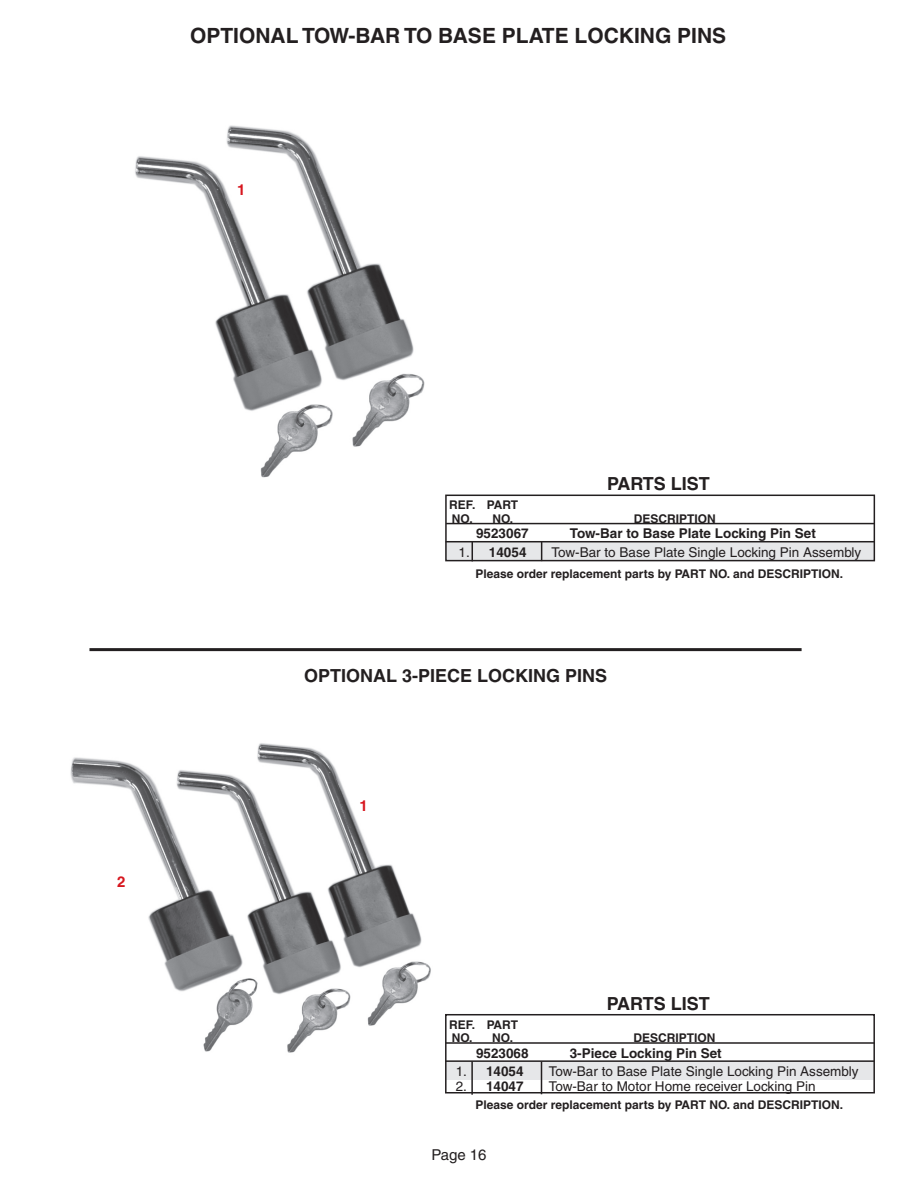
<style>
.page{position:relative;width:918px;height:1188px;background:#fff}
.page>*{position:absolute;margin:0;border:0;box-sizing:border-box;transform-origin:0 0}
.t1{font:700 21px "Helvetica";color:#231f20}
.t2{font:700 18px "Helvetica";color:#231f20}
.t3{font:15px "Helvetica";color:#231f20}
.t4{font:700 15px "Helvetica";color:#d7171f}
.t5{font:13.5px "Helvetica";color:#231f20}
.t6{font:700 13.5px "Helvetica";color:#231f20}
.t7{font:700 12px/13.5px "Helvetica";color:#231f20}
.s1{font-weight:400}
</style>
<div class="page">
<img style="left:135px;top:125px;width:315px;height:370px">
<img style="left:70px;top:743px;width:413px;height:337px">
<div style="left:445px;top:541px;width:430px;height:19px;background:#e6e7e9"></div>
<div style="left:445px;top:495px;width:430px;height:66px;border:2px solid #231f20"></div>
<svg style="left:472px;top:542px;width:1px;height:19px"></svg>
<svg style="left:541px;top:542px;width:1px;height:19px"></svg>
<hr style="left:446px;top:541px;width:428px;height:1px;background:#231f20">
<hr style="left:446px;top:523px;width:429px;height:1px;background:#231f20">
<hr style="left:89px;top:648px;width:713px;height:3px;background:#231f20">
<div style="left:445px;top:1061px;width:430px;height:18px;background:#e6e7e9"></div>
<div style="left:445px;top:1014px;width:430px;height:80px;border:2px solid #231f20"></div>
<hr style="left:446px;top:1060px;width:428px;height:2px;background:#231f20">
<hr style="left:446px;top:1042px;width:429px;height:2px;background:#231f20">
<hr style="left:471px;top:1061px;width:2px;height:34px;background:#231f20">
<hr style="left:541px;top:1062px;width:1px;height:32px;background:#231f20">
<h1 class="t1" style="left:190px;top:23px;width:31px">Optional</h1>
<h1 class="t1" style="left:302px;top:23px;width:69px">Tow-bar</h1>
<h1 class="t1" style="left:404px;top:23px;width:49px">to base</h1>
<h1 class="t1" style="left:502px;top:23px;width:14px">plate</h1>
<h1 class="t1" style="left:575px;top:23px;width:15px">loc</h1>
<h1 class="t1" style="left:619px;top:23px;width:28px">king</h1>
<h1 class="t1" style="left:677px;top:23px;width:13px">pins</h1>
<p class="t4" style="left:237px;top:181px;width:10px">1</p>
<p class="t4" style="left:117px;top:873px;width:10px">2</p>
<p class="t7" style="left:449px;top:498px;width:70px">REF. PART<br>NO. NO.</p>
<h2 class="t2" style="left:607px;top:473px;width:104px">PARTS LIST</h2>
<p class="t7" style="left:634px;top:512px;width:84px">DESCRIPTION</p>
<p class="t6" style="left:476px;top:525px;width:54px">9523067</p>
<p class="t6" style="left:570px;top:525px;width:248px">Tow-Bar to Base Plate Locking Pin Set</p>
<p class="t6" style="left:459px;top:544px;width:69px"><span class="s1">1.</span> 14054</p>
<p class="t5" style="left:552px;top:545px;width:311px">Tow-Bar to Base Plate Single Locking Pin Assembly</p>
<p class="t7" style="left:476px;top:567px;width:369px">Please order replacement parts by PART NO. and DESCRIPTION.</p>
<h2 class="t2" style="left:304px;top:664px;width:27px">Optional</h2>
<h2 class="t2" style="left:402px;top:664px;width:40px">3-Piece</h2>
<h2 class="t2" style="left:477px;top:664px;width:13px">loc</h2>
<h2 class="t2" style="left:515px;top:664px;width:24px">king</h2>
<h2 class="t2" style="left:565px;top:664px;width:11px">pins</h2>
<p class="t4" style="left:360px;top:796px;width:10px">1</p>
<p class="t7" style="left:449px;top:1017px;width:70px">REF. PART<br>NO. NO.</p>
<h2 class="t2" style="left:607px;top:993px;width:104px">PARTS LIST</h2>
<p class="t7" style="left:634px;top:1031px;width:84px">DESCRIPTION</p>
<p class="t6" style="left:476px;top:1045px;width:54px">9523068</p>
<p class="t6" style="left:570px;top:1045px;width:154px">3-Piece Locking Pin Set</p>
<p class="t6" style="left:456px;top:1063px;width:69px"><span class="s1">1.</span> 14054</p>
<p class="t5" style="left:549px;top:1063px;width:311px">Tow-Bar to Base Plate Single Locking Pin Assembly</p>
<p class="t6" style="left:456px;top:1078px;width:69px"><span class="s1">2.</span> 14047</p>
<p class="t5" style="left:549px;top:1078px;width:268px">Tow-Bar to Motor Home receiver Locking Pin</p>
<p class="t7" style="left:476px;top:1098px;width:369px">Please order replacement parts by PART NO. and DESCRIPTION.</p>
<p class="t3" style="left:431px;top:1146px;width:57px">Page 16</p>
</div>
